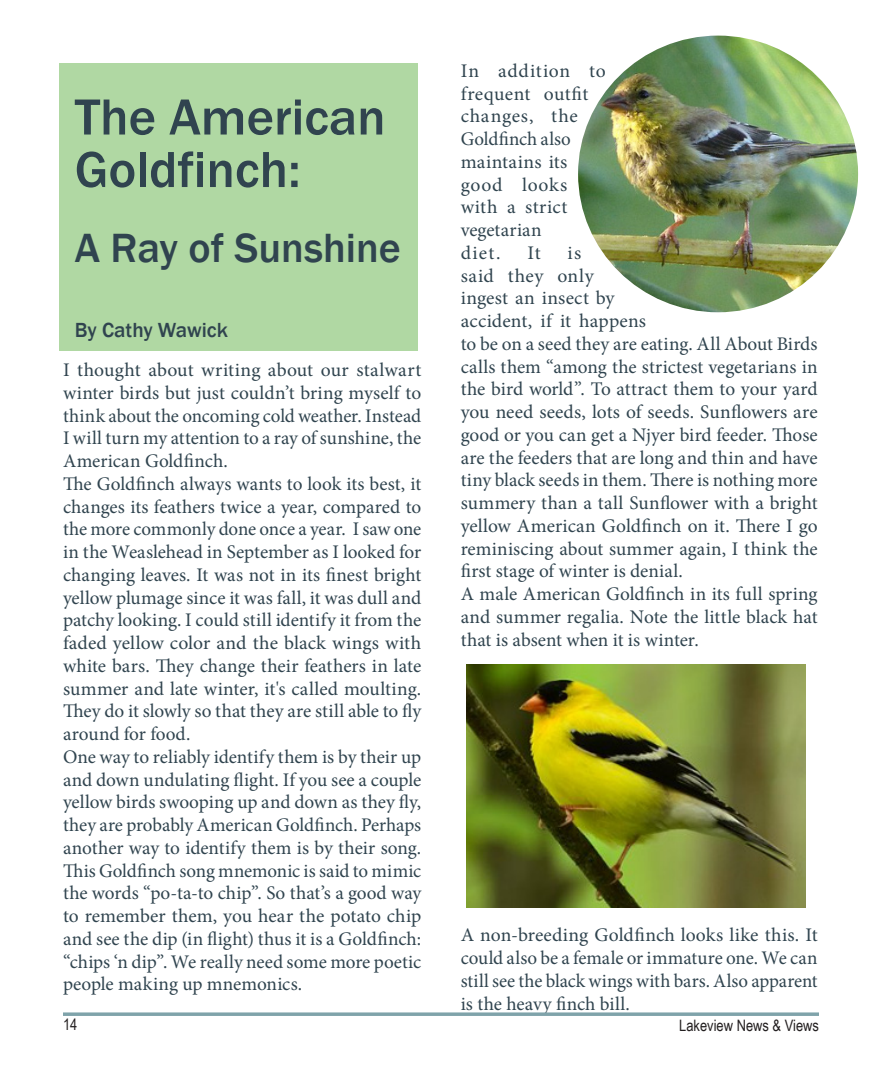
<style>
.page{position:relative;width:882px;height:1071px;background:#fff}
.page>*{position:absolute;margin:0;border:0;box-sizing:border-box;transform-origin:0 0}
.Subhead_Title{font:500 52.5px/52.5px "Franklin Gothic";color:#30444f}
.Subhead_Title-2{font:500 42px "Franklin Gothic";color:#30444f}
.Subhead_Title-3{font:500 21px "Franklin Gothic";color:#30444f}
.Body_Text__Regular_-_Justify{font:19.25px/22.8px "Minion Pro";letter-spacing:.005em;color:#30444f;text-align:justify}
.Body_Text__Regular_-_Justify-2{font:19.25px/22.8px "Minion Pro";letter-spacing:.025em;color:#30444f}
.t1{font:15.75px "Arial Narrow";color:#231f20}
</style>
<div class="page">
<div style="left:59px;top:64px;width:358px;height:287px;background:#b0d8a3"></div>
<img style="left:578px;top:36px;width:280px;height:276px">
<img style="left:467px;top:664px;width:338px;height:243px">
<svg style="left:63px;top:1012px;width:756px;height:4px;background:#8eaeb4"></svg>
<p class="Subhead_Title" style="left:75px;top:91px;width:312px">The American<br>Goldfinch:</p>
<p class="Subhead_Title-2" style="left:75px;top:222px;width:328px">A Ray of Sunshine</p>
<p class="Subhead_Title-3" style="left:75px;top:317px;width:155px">By Cathy Wawick</p>
<p class="Body_Text__Regular_-_Justify" style="left:63px;top:359px;width:360px">I thought about writing about our stalwart winter birds but just couldn’t bring myself to think about the oncoming cold weather. Instead I will turn my attention to a ray of sunshine, the American Goldfinch.</p>
<p class="Body_Text__Regular_-_Justify" style="left:63px;top:472px;width:360px">The Goldfinch always wants to look its best, it changes its feathers twice a year, compared to the more commonly done once a year. I saw one in the Weaslehead in September as I looked for changing leaves. It was not in its finest bright yellow plumage since it was fall, it was dull and patchy looking. I could still identify it from the faded yellow color and the black wings with white bars. They change their feathers in late summer and late winter, it's called moulting.<br>They do it slowly so that they are still able to fly around for food.</p>
<p class="Body_Text__Regular_-_Justify" style="left:63px;top:745px;width:360px">One way to reliably identify them is by their up and down undulating flight. If you see a couple yellow birds swooping up and down as they fly, they are probably American Goldfinch. Perhaps another way to identify them is by their song.<br>This Goldfinch song mnemonic is said to mimic the words “po-ta-to chip”. So that’s a good way to remember them, you hear the potato chip and see the dip (in flight) thus it is a Goldfinch: “chips ‘n dip”. We really need some more poetic people making up mnemonics.</p>
<p class="Body_Text__Regular_-_Justify-2" style="left:461px;top:60px;width:147px">In addition to frequent outfit changes, the<br>Goldfinch also maintains its good looks with a strict vegetarian<br>diet.</p>
<p class="Body_Text__Regular_-_Justify" style="left:527px;top:242px;width:15px">It</p>
<p class="Body_Text__Regular_-_Justify" style="left:461px;top:242px;width:359px;text-align:left;text-indent:107px">is<br>said they only<br>ingest an insect by<br>accident, if it happens<br>to be on a seed they are eating. All About Birds calls them “among the strictest vegetarians in the bird world”. To attract them to your yard you need seeds, lots of seeds. Sunflowers are good or you can get a Njyer bird feeder. Those are the feeders that are long and thin and have tiny black seeds in them. There is nothing more summery than a tall Sunflower with a bright yellow American Goldfinch on it. There I go reminiscing about summer again, I think the first stage of winter is denial.</p>
<p class="Body_Text__Regular_-_Justify" style="left:461px;top:583px;width:359px">A male American Goldfinch in its full spring and summer regalia. Note the little black hat that is absent when it is winter.</p>
<p class="Body_Text__Regular_-_Justify" style="left:461px;top:924px;width:359px">A non-breeding Goldfinch looks like this. It could also be a female or immature one. We can still see the black wings with bars. Also apparent is the heavy finch bill.</p>
<p class="t1" style="left:63px;top:1013px;width:16px">14</p>
<p class="t1" style="left:679px;top:1014px;width:141px">Lakeview News &amp; Views</p>
</div>
